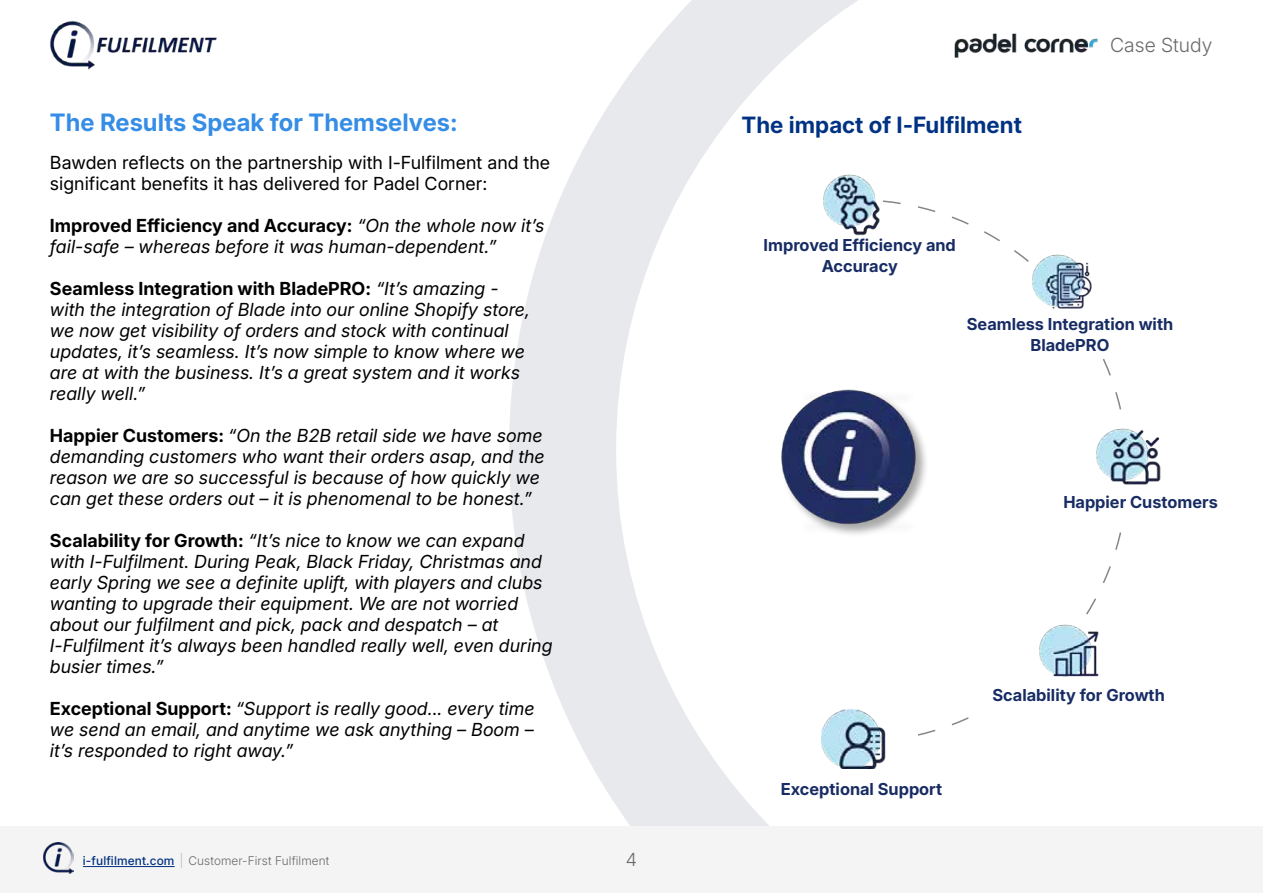
<style>
.page{position:relative;width:1263px;height:893px;background:#fff}
.page>*{position:absolute;margin:0;border:0;box-sizing:border-box;transform-origin:0 0}
.t1{font:700 24px "Inter 18 pt";color:#358de6}
.t2{font:700 22.5px "Inter 18 pt";color:#003283}
.t3{font:300 19.5px "Inter 18 pt";color:#6a6a6a}
.t4{font:italic 18px/21px "Inter 18 pt";color:#000}
.t5{font:18px/21px "Inter 18 pt";color:#000}
.t6{font:300 18px "Inter 18 pt";color:#6a6a6a}
.t7{font:700 16.5px/21px "Inter 18 pt";color:#182c64;text-align:center}
.t8{font:300 12px "Inter 18 pt";letter-spacing:.01em;color:#6a6a6a}
.s1{font-weight:700;font-style:normal}
.s2{font-weight:500;color:#003283}
.s3{font-family:"Montserrat";font-size:16.5px;color:#bcbcbc}
</style>
<div class="page">
<svg style="left:509px;top:0;width:349px;height:826px"></svg>
<img style="left:773px;top:385px;width:51px;height:151px">
<svg style="left:824px;top:201px;width:297px;height:535px"></svg>
<div style="left:1017px;top:424px;width:195px;height:95px;background:#fff"></div>
<div style="left:983px;top:617px;width:196px;height:98px;background:#fff"></div>
<div style="left:1031px;top:252px;width:119px;height:101px;background:#fff"></div>
<div style="left:771px;top:702px;width:131px;height:97px;background:#fff"></div>
<img style="left:822px;top:170px;width:68px;height:68px">
<img style="left:1030px;top:251px;width:69px;height:68px">
<img style="left:1096px;top:428px;width:65px;height:57px">
<img style="left:1039px;top:624px;width:60px;height:53px">
<img style="left:822px;top:709px;width:64px;height:59px">
<div style="left:0;top:826px;width:1263px;height:67px;background:#f5f4f4"></div>
<hr style="left:83px;top:866px;width:92px;height:1px;background:#003283">
<img style="left:44px;top:842px;width:30px;height:31px">
<img style="left:50px;top:21px;width:167px;height:48px">
<img style="left:954px;top:33px;width:144px;height:25px">
<h1 class="t1" style="left:50px;top:104px;width:409px">The Results Speak for Themselves:</h1>
<p class="t5" style="left:50px;top:151px;width:502px">Bawden reflects on the partnership with I-Fulfilment and the significant benefits it has delivered for Padel Corner:</p>
<p class="t4" style="left:50px;top:214px;width:496px"><span class="s1">Improved Efficiency and Accuracy:</span> “On the whole now it’s fail-safe – whereas before it was human-dependent.”</p>
<p class="t4" style="left:50px;top:277px;width:482px"><span class="s1">Seamless Integration with BladePRO:</span> “It’s amazing - with the integration of Blade into our online Shopify store, we now get visibility of orders and stock with continual updates, it’s seamless. It’s now simple to know where we are at with the business. It’s a great system and it works really well.”</p>
<p class="t4" style="left:50px;top:424px;width:496px"><span class="s1">Happier Customers:</span> “On the B2B retail side we have some demanding customers who want their orders asap, and the reason we are so successful is because of how quickly we can get these orders out – it is phenomenal to be honest.”</p>
<p class="t4" style="left:50px;top:529px;width:504px"><span class="s1">Scalability for Growth:</span> “It’s nice to know we can expand with I-Fulfilment. During Peak, Black Friday, Christmas and early Spring we see a definite uplift, with players and clubs wanting to upgrade their equipment. We are not worried about our fulfilment and pick, pack and despatch – at I-Fulfilment it’s always been handled really well, even during busier times.”</p>
<p class="t4" style="left:50px;top:697px;width:486px;text-align:justify"><span class="s1">Exceptional Support:</span> “Support is really good... every time we send an email, and anytime we ask anything – Boom – it’s responded to right away.”</p>
<p class="t8" style="left:83px;top:851px;width:248px"><span class="s2">i-fulfilment.com</span> <span class="s3">|</span> Customer-First Fulfilment</p>
<p class="t6" style="left:626px;top:846px;width:13px">4</p>
<p class="t2" style="left:742px;top:108px;width:282px">The impact of I-Fulfilment</p>
<p class="t7" style="left:764px;top:234px;width:194px">Improved Efficiency and<br>Accuracy</p>
<p class="t3" style="left:1110px;top:31px;width:104px">Case Study</p>
<p class="t7" style="left:967px;top:313px;width:208px">Seamless Integration with<br>BladePRO</p>
<p class="t7" style="left:1063px;top:491px;width:156px">Happier Customers</p>
<p class="t7" style="left:781px;top:778px;width:163px">Exceptional Support</p>
<p class="t7" style="left:992px;top:684px;width:174px">Scalability for Growth</p>
</div>
